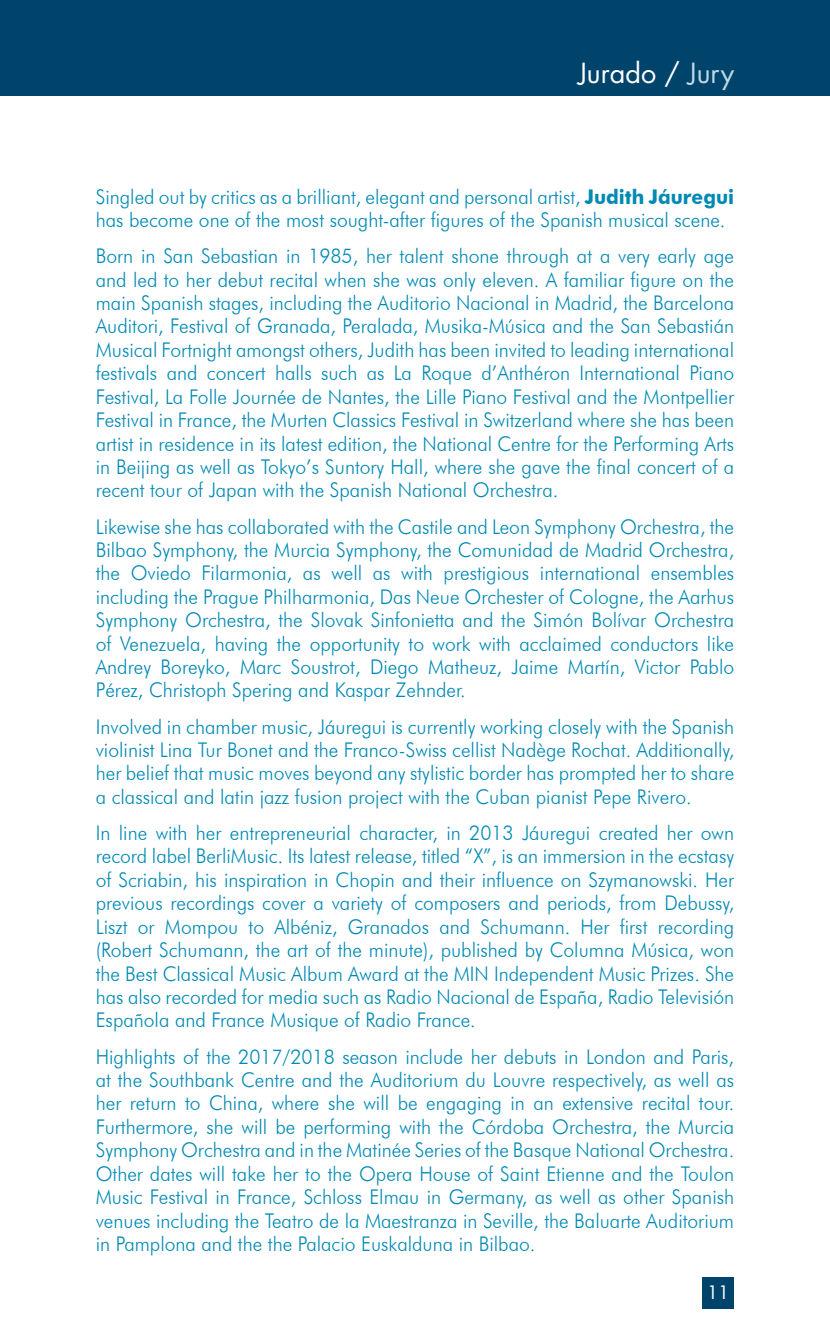
<style>
.page{position:relative;width:830px;height:1340px;background:#fff}
.page>*{position:absolute;margin:0;border:0;box-sizing:border-box;transform-origin:0 0}
.t1{font:27px "Futura";color:#fff}
.t2{font:300 20.25px/23.4px "Futura BT";color:#0089b4;text-align:justify;scale:.95 1}
.t3{font:18px "Futura";color:#fff}
.s1{color:#bddae7}
.s2{font-weight:700}
</style>
<div class="page">
<div style="left:702px;top:1276px;width:31px;height:32px;background:#00446b"></div>
<div style="left:0;top:0;width:829px;height:96px;background:#00446b"></div>
<h1 class="t1" style="left:578px;top:54px;width:157px">Jurado / <span class="s1">Jury</span></h1>
<p class="t2" style="left:96px;top:184px;width:673px">Singled out by critics as a brilliant, elegant and personal artist, <span class="s2">Judith Jáuregui </span>has become one of the most sought-after figures of the Spanish musical scene.</p>
<p class="t2" style="left:96px;top:244px;width:673px">Born in San Sebastian in 1985, her talent shone through at a very early age and led to her debut recital when she was only eleven. A familiar figure on the main Spanish stages, including the Auditorio Nacional in Madrid, the Barcelona Auditori, Festival of Granada, Peralada, Musika-Música and the San Sebastián Musical Fortnight amongst others, Judith has been invited to leading international festivals and concert halls such as La Roque d’Anthéron International Piano Festival, La Folle Journée de Nantes, the Lille Piano Festival and the Montpellier Festival in France, the Murten Classics Festival in Switzerland where she has been artist in residence in its latest edition, the National Centre for the Performing Arts in Beijing as well as Tokyo’s Suntory Hall, where she gave the final concert of a recent tour of Japan with the Spanish National Orchestra.</p>
<p class="t2" style="left:96px;top:514px;width:673px">Likewise she has collaborated with the Castile and Leon Symphony Orchestra, the Bilbao Symphony, the Murcia Symphony, the Comunidad de Madrid Orchestra, the Oviedo Filarmonia, as well as with prestigious international ensembles including the Prague Philharmonia, Das Neue Orchester of Cologne, the Aarhus Symphony Orchestra, the Slovak Sinfonietta and the Simón Bolívar Orchestra of Venezuela, having the opportunity to work with acclaimed conductors like Andrey Boreyko, Marc Soustrot, Diego Matheuz, Jaime Martín, Victor Pablo Pérez, Christoph Spering and Kaspar Zehnder.</p>
<p class="t2" style="left:96px;top:714px;width:673px">Involved in chamber music, Jáuregui is currently working closely with the Spanish violinist Lina Tur Bonet and the Franco-Swiss cellist Nadège Rochat. Additionally, her belief that music moves beyond any stylistic border has prompted her to share a classical and latin jazz fusion project with the Cuban pianist Pepe Rivero.</p>
<p class="t2" style="left:96px;top:821px;width:673px">In line with her entrepreneurial character, in 2013 Jáuregui created her own record label BerliMusic. Its latest release, titled “X”, is an immersion in the ecstasy of Scriabin, his inspiration in Chopin and their influence on Szymanowski. Her previous recordings cover a variety of composers and periods, from Debussy, Liszt or Mompou to Albéniz, Granados and Schumann. Her first recording (Robert Schumann, the art of the minute), published by Columna Música, won the Best Classical Music Album Award at the MIN Independent Music Prizes. She has also recorded for media such as Radio Nacional de España, Radio Televisión Española and France Musique of Radio France.</p>
<p class="t2" style="left:96px;top:1044px;width:673px">Highlights of the 2017/2018 season include her debuts in London and Paris, at the Southbank Centre and the Auditorium du Louvre respectively, as well as her return to China, where she will be engaging in an extensive recital tour.<br>Furthermore, she will be performing with the Córdoba Orchestra, the Murcia Symphony Orchestra and in the Matinée Series of the Basque National Orchestra.<br>Other dates will take her to the Opera House of Saint Etienne and the Toulon Music Festival in France, Schloss Elmau in Germany, as well as other Spanish venues including the Teatro de la Maestranza in Seville, the Baluarte Auditorium in Pamplona and the the Palacio Euskalduna in Bilbao.</p>
<p class="t3" style="left:706px;top:1280px;width:24px">11</p>
</div>
